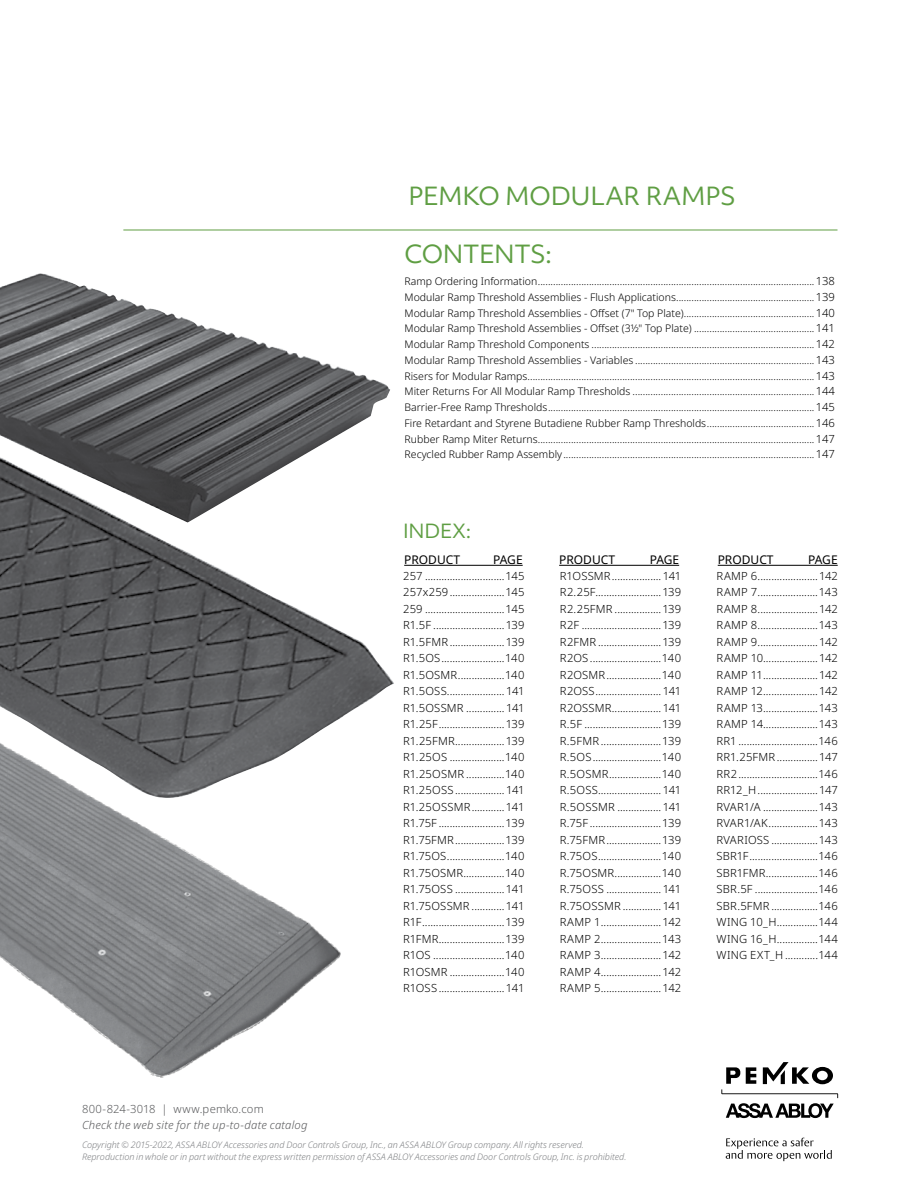
<style>
.page{position:relative;width:918px;height:1188px;background:#fff}
.page>*{position:absolute;margin:0;border:0;box-sizing:border-box;transform-origin:0 0}
.t1{font:24px "Objektiv Mk 2";letter-spacing:-.015em;color:#5f9e43}
.t2{font:18.75px "Objektiv Mk 2";letter-spacing:-.01em;color:#5f9e43}
.t3{font:12px "Noto Sans";color:#000}
.t4{font:300 11.25px/16.5px "Noto Sans";letter-spacing:.015em;color:#000;text-align:justify}
.t5{font:italic 300 11.25px "Noto Sans";letter-spacing:.015em;color:#58595b}
.t6{font:300 11.25px "Noto Sans";letter-spacing:.02em;color:#58595b}
.t7{font:300 10.5px/15.8px "Noto Sans";color:#000;text-align:justify}
.t8{font:italic 300 9px/12px "Noto Sans";letter-spacing:-.005em;color:#808285}
.s1{font-size:11.25px}
</style>
<div class="page">
<svg style="left:726px;top:1138px;width:106px;height:23px"></svg>
<svg style="left:721px;top:1062px;width:117px;height:56px"></svg>
<img style="left:0;top:802px;width:341px;height:276px">
<img style="left:0;top:523px;width:394px;height:279px">
<img style="left:0;top:273px;width:390px;height:250px">
<hr style="left:404px;top:565px;width:119px;height:1px;background:#000">
<hr style="left:559px;top:565px;width:120px;height:1px;background:#000">
<hr style="left:718px;top:565px;width:120px;height:1px;background:#000">
<hr style="left:123px;top:230px;width:715px;height:1px;background:#5f9e43">
<h1 class="t1" style="left:409px;top:179px;width:329px">PEMKO MODULAR RAMPS</h1>
<h1 class="t1" style="left:405px;top:238px;width:149px">CONTENTS:</h1>
<p class="t7" style="left:405px;top:274px;width:432px">Ramp Ordering Information............................................................................................................<span class="s1">138<br></span>Modular Ramp Threshold Assemblies - Flush Applications......................................................<span class="s1">139<br></span>Modular Ramp Threshold Assemblies - Offset (7" Top Plate)...................................................<span class="s1">140<br></span>Modular Ramp Threshold Assemblies - Offset (3½" Top Plate) ...............................................<span class="s1">141<br></span>Modular Ramp Threshold Components .......................................................................................<span class="s1">142<br></span>Modular Ramp Threshold Assemblies - Variables ......................................................................<span class="s1">143<br></span>Risers for Modular Ramps................................................................................................................<span class="s1">143<br></span>Miter Returns For All Modular Ramp Thresholds .......................................................................<span class="s1">144<br></span>Barrier-Free Ramp Thresholds........................................................................................................<span class="s1">145<br></span>Fire Retardant and Styrene Butadiene Rubber Ramp Thresholds..........................................<span class="s1">146<br></span>Rubber Ramp Miter Returns............................................................................................................<span class="s1">147<br></span>Recycled Rubber Ramp Assembly ..................................................................................................<span class="s1">147</span></p>
<h2 class="t2" style="left:403px;top:518px;width:70px">INDEX:</h2>
<p class="t3" style="left:404px;top:551px;width:57px">PRODUCT</p>
<p class="t3" style="left:493px;top:551px;width:31px">PAGE</p>
<p class="t3" style="left:559px;top:551px;width:57px">PRODUCT</p>
<p class="t3" style="left:650px;top:551px;width:31px">PAGE</p>
<p class="t3" style="left:718px;top:551px;width:57px">PRODUCT</p>
<p class="t3" style="left:808px;top:551px;width:31px">PAGE</p>
<p class="t4" style="left:403px;top:568px;width:123px">257 .............................145<br>257x259....................145<br>259 .............................145<br>R1.5F ..........................139<br>R1.5FMR....................139<br>R1.5OS.......................140<br>R1.5OSMR.................140<br>R1.5OSS.....................141<br>R1.5OSSMR ..............141<br>R1.25F........................139<br>R1.25FMR..................139<br>R1.25OS ....................140<br>R1.25OSMR ..............140<br>R1.25OSS ..................141<br>R1.25OSSMR............141<br>R1.75F ........................139<br>R1.75FMR..................139<br>R1.75OS.....................140<br>R1.75OSMR...............140<br>R1.75OSS ..................141<br>R1.75OSSMR ............141<br>R1F..............................139<br>R1FMR........................139<br>R1OS ..........................140<br>R1OSMR ....................140<br>R1OSS ........................141</p>
<p class="t4" style="left:560px;top:568px;width:123px">R1OSSMR..................141<br>R2.25F........................139<br>R2.25FMR .................139<br>R2F .............................139<br>R2FMR .......................139<br>R2OS..........................140<br>R2OSMR....................140<br>R2OSS........................141<br>R2OSSMR..................141<br>R.5F ............................139<br>R.5FMR ......................139<br>R.5OS.........................140<br>R.5OSMR...................140<br>R.5OSS.......................141<br>R.5OSSMR ................141<br>R.75F ..........................139<br>R.75FMR....................139<br>R.75OS.......................140<br>R.75OSMR.................140<br>R.75OSS ....................141<br>R.75OSSMR ..............141<br>RAMP 1......................142<br>RAMP 2......................143<br>RAMP 3......................142<br>RAMP 4......................142<br>RAMP 5......................142</p>
<p class="t4" style="left:716px;top:568px;width:123px">RAMP 6......................142<br>RAMP 7......................143<br>RAMP 8......................142<br>RAMP 8......................143<br>RAMP 9......................142<br>RAMP 10....................142<br>RAMP 11....................142<br>RAMP 12....................142<br>RAMP 13....................143<br>RAMP 14....................143<br>RR1 .............................146<br>RR1.25FMR...............147<br>RR2.............................146<br>RR12_H......................147<br>RVAR1/A ....................143<br>RVAR1/AK..................143<br>RVARIOSS .................143<br>SBR1F.........................146<br>SBR1FMR...................146<br>SBR.5F .......................146<br>SBR.5FMR .................146<br>WING 10_H...............144<br>WING 16_H...............144<br>WING EXT_H ............144</p>
<p class="t6" style="left:82px;top:1101px;width:183px">800-824-3018 | www.pemko.com</p>
<p class="t5" style="left:82px;top:1117px;width:227px">Check the web site for the up-to-date catalog</p>
<p class="t8" style="left:82px;top:1139px;width:546px">Copyright © 2015-2022, ASSA ABLOY Accessories and Door Controls Group, Inc., an ASSA ABLOY Group company. All rights reserved.<br>Reproduction in whole or in part without the express written permission of ASSA ABLOY Accessories and Door Controls Group, Inc. is prohibited.</p>
</div>
